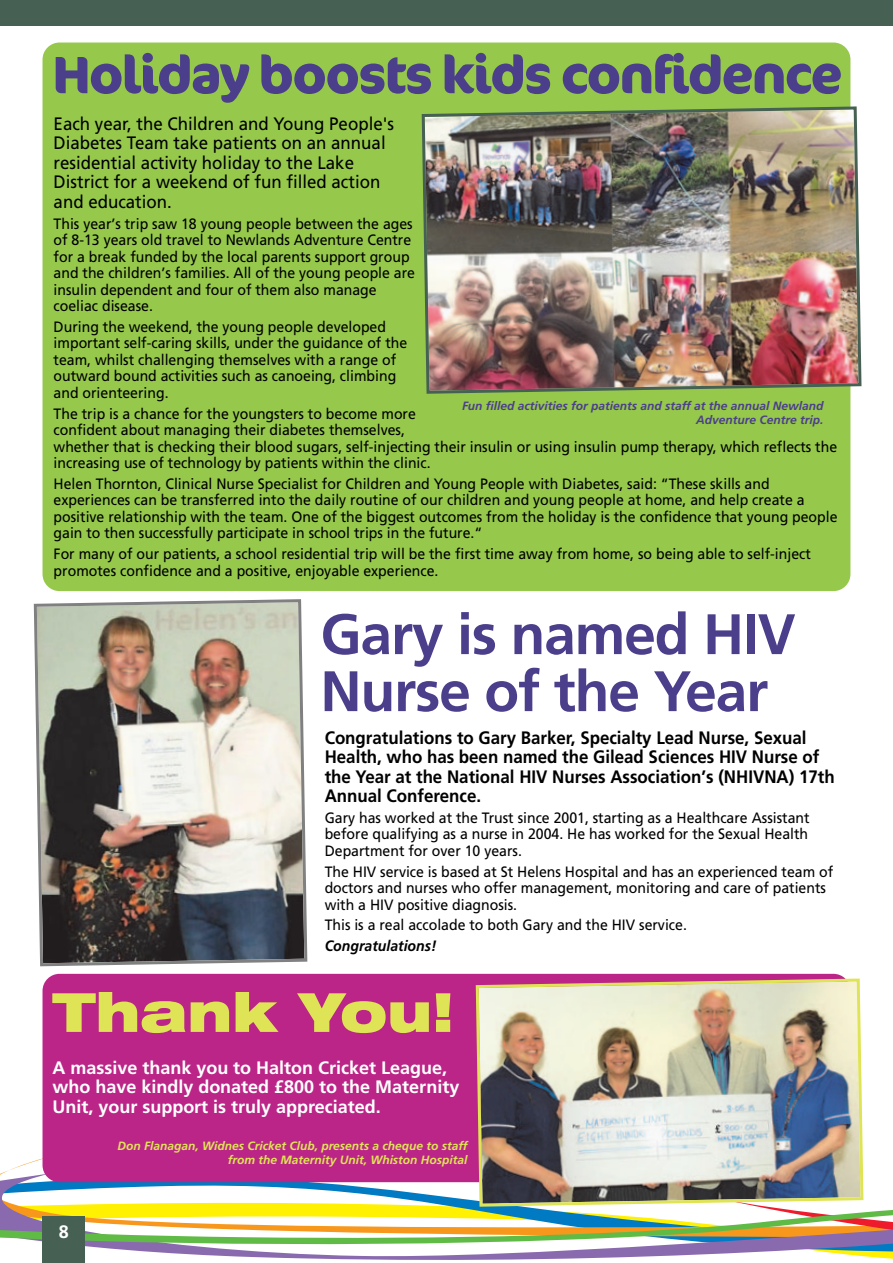
<style>
.page{position:relative;width:893px;height:1263px;background:#fff}
.page>*{position:absolute;margin:0;border:0;box-sizing:border-box;transform-origin:0 0}
.t1{font:700 57px/57px "Frutiger";letter-spacing:-.02em;color:#4b3f8b}
.t2{font:900 expanded 54px "Helvetica Neue";color:#dfe456}
.t3{font:700 52.5px "Cocon";letter-spacing:-.035em;color:#4b3f8b}
.t4{font:700 18px/19.5px "Frutiger";color:#000;scale:.94 1}
.t5{font:18px/19.5px "Frutiger";color:#000;scale:.94 1}
.t6{font:700 18px/19.5px "Frutiger";color:#fff}
.t7{font:15px/16.5px "Frutiger";color:#000;scale:.94 1}
.t8{font:italic 700 15px "Frutiger";color:#000;scale:.94 1}
.t9{font:italic 700 12px/13.5px "Frutiger";color:#dfe456;text-align:right}
.t10{font:italic 700 12px/13.5px "Frutiger";color:#4b3f8b;text-align:right}
</style>
<div class="page">
<svg style="left:0;top:1164px;width:893px;height:99px"></svg>
<svg style="left:0;top:1197px;width:893px;height:61px"></svg>
<div style="left:0;top:0;width:893px;height:26px;background:#466153"></div>
<div style="left:43px;top:1216px;width:42px;height:47px;background:#466153"></div>
<div style="left:43px;top:974px;width:807px;height:208px;background:#bb2587;border-radius:17px"></div>
<img style="left:474px;top:977px;width:391px;height:231px">
<div style="left:43px;top:43px;width:807px;height:548px;background:#96c94b;border-radius:17px"></div>
<img style="left:421px;top:105px;width:441px;height:290px">
<img style="left:33px;top:599px;width:275px;height:368px">
<h3 class="t3" style="left:53px;top:44px;width:792px">Holiday boosts kids confidence</h3>
<p class="t5" style="left:54px;top:115px;width:364px">Each year, the Children and Young People's Diabetes Team take patients on an annual residential activity holiday to the Lake District for a weekend of fun filled action and education.</p>
<p class="t7" style="left:54px;top:216px;width:386px">This year’s trip saw 18 young people between the ages of 8-13 years old travel to Newlands Adventure Centre for a break funded by the local parents support group and the children’s families. All of the young people are insulin dependent and four of them also manage coeliac disease.</p>
<p class="t7" style="left:54px;top:320px;width:378px">During the weekend, the young people developed important self-caring skills, under the guidance of the team, whilst challenging themselves with a range of outward bound activities such as canoeing, climbing and orienteering.</p>
<p class="t7" style="left:54px;top:406px;width:835px">The trip is a chance for the youngsters to become more<br>confident about managing their diabetes themselves,<br>whether that is checking their blood sugars, self-injecting their insulin or using insulin pump therapy, which reflects the increasing use of technology by patients within the clinic.</p>
<p class="t7" style="left:54px;top:477px;width:835px">Helen Thornton, Clinical Nurse Specialist for Children and Young People with Diabetes, said: “These skills and experiences can be transferred into the daily routine of our children and young people at home, and help create a positive relationship with the team. One of the biggest outcomes from the holiday is the confidence that young people gain to then successfully participate in school trips in the future.“</p>
<p class="t7" style="left:54px;top:547px;width:807px">For many of our patients, a school residential trip will be the first time away from home, so being able to self-inject promotes confidence and a positive, enjoyable experience.</p>
<p class="t10" style="left:462px;top:400px;width:363px">Fun filled activities for patients and staff at the annual Newland<br>Adventure Centre trip.</p>
<h1 class="t1" style="left:320px;top:610px;width:477px">Gary is named HIV<br>Nurse of the Year</h1>
<p class="t4" style="left:325px;top:729px;width:544px">Congratulations to Gary Barker, Specialty Lead Nurse, Sexual Health, who has been named the Gilead Sciences HIV Nurse of the Year at the National HIV Nurses Association’s (NHIVNA) 17th Annual Conference.</p>
<p class="t7" style="left:325px;top:811px;width:517px;text-align:justify">Gary has worked at the Trust since 2001, starting as a Healthcare Assistant before qualifying as a nurse in 2004. He has worked for the Sexual Health Department for over 10 years.</p>
<p class="t7" style="left:325px;top:864px;width:543px">The HIV service is based at St Helens Hospital and has an experienced team of doctors and nurses who offer management, monitoring and care of patients with a HIV positive diagnosis.</p>
<p class="t7" style="left:325px;top:918px;width:387px">This is a real accolade to both Gary and the HIV service.</p>
<p class="t8" style="left:325px;top:940px;width:121px">Congratulations!</p>
<h2 class="t2" style="left:53px;top:992px;width:403px">Thank You!</h2>
<p class="t6" style="left:53px;top:1059px;width:408px">A massive thank you to Halton Cricket League, who have kindly donated £800 to the Maternity<br>Unit, your support is truly appreciated.</p>
<p class="t6" style="left:59px;top:1223px;width:12px">8</p>
<p class="t9" style="left:118px;top:1140px;width:351px">Don Flanagan, Widnes Cricket Club, presents a cheque to staff from the Maternity Unit, Whiston Hospital</p>
</div>
